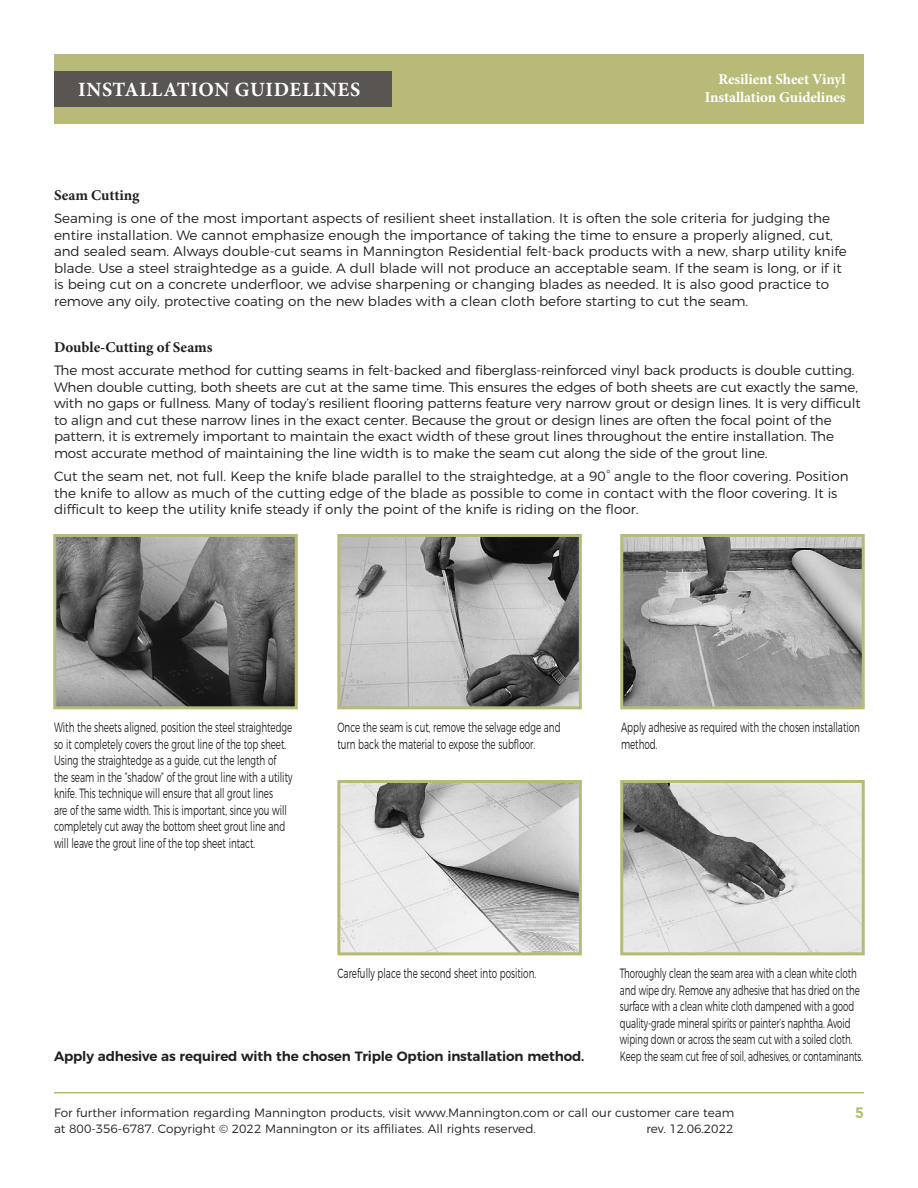
<style>
.page{position:relative;width:918px;height:1188px;background:#fff}
.page>*{position:absolute;margin:0;border:0;box-sizing:border-box;transform-origin:0 0}
.Notes{font:700 20.25px "Minion Pro";letter-spacing:.03em;color:#fff}
.Notes-2{font:700 15px "Minion Pro";letter-spacing:-.01em;color:#fff}
.Body{font:700 15px "Minion Pro";letter-spacing:-.005em;color:#231f20}
.Notes-3{font:900 15px "Avenir";color:#b8bb78}
.Body-2{font:300 13.5px/16.5px "Montserrat";color:#231f20}
.Body-3{font:300 13.5px/16.5px "Montserrat";color:#231f20;scale:.65 1}
.Body-4{font:300 13.5px/16.5px "Montserrat";color:#231f20;scale:.64 1}
.Body-5{font:600 13.5px "Montserrat";letter-spacing:-.01em;color:#231f20}
.t1{font:300 12px/16.5px "Montserrat";color:#231f20}
</style>
<div class="page">
<hr style="left:54px;top:1092px;width:810px;height:2px;background:#b8bb78">
<div style="left:54px;top:54px;width:810px;height:69px;background:#b8bb78"></div>
<div style="left:54px;top:71px;width:338px;height:35px;background:#585553"></div>
<img style="left:624px;top:538px;width:237px;height:167px">
<div style="left:620px;top:534px;width:245px;height:175px;border:3px solid #b8bb78"></div>
<img style="left:624px;top:784px;width:237px;height:167px">
<div style="left:620px;top:780px;width:245px;height:175px;border:3px solid #b8bb78"></div>
<img style="left:341px;top:538px;width:237px;height:167px">
<div style="left:337px;top:534px;width:245px;height:175px;border:3px solid #b8bb78"></div>
<img style="left:341px;top:784px;width:237px;height:167px">
<div style="left:337px;top:780px;width:245px;height:175px;border:3px solid #b8bb78"></div>
<img style="left:57px;top:538px;width:237px;height:167px">
<div style="left:53px;top:534px;width:245px;height:175px;border:3px solid #b8bb78"></div>
<p class="Notes" style="left:78px;top:75px;width:284px">INSTALLATION GUIDELINES</p>
<p class="Notes-2" style="left:719px;top:68px;width:129px">Resilient Sheet Vinyl</p>
<p class="Notes-2" style="left:705px;top:86px;width:142px">Installation Guidelines</p>
<p class="Body" style="left:54px;top:185px;width:87px">Seam Cutting</p>
<p class="Body-2" style="left:54px;top:209px;width:794px">Seaming is one of the most important aspects of resilient sheet installation. It is often the sole criteria for judging the entire installation. We cannot emphasize enough the importance of taking the time to ensure a properly aligned, cut, and sealed seam. Always double-cut seams in Mannington Residential felt-back products with a new, sharp utility knife blade. Use a steel straightedge as a guide. A dull blade will not produce an acceptable seam. If the seam is long, or if it is being cut on a concrete underfloor, we advise sharpening or changing blades as needed. It is also good practice to remove any oily, protective coating on the new blades with a clean cloth before starting to cut the seam.</p>
<p class="Body" style="left:54px;top:337px;width:160px">Double-Cutting of Seams</p>
<p class="Body-2" style="left:54px;top:361px;width:808px">The most accurate method for cutting seams in felt-backed and fiberglass-reinforced vinyl back products is double cutting.<br>When double cutting, both sheets are cut at the same time. This ensures the edges of both sheets are cut exactly the same, with no gaps or fullness. Many of today’s resilient flooring patterns feature very narrow grout or design lines. It is very difficult to align and cut these narrow lines in the exact center. Because the grout or design lines are often the focal point of the pattern, it is extremely important to maintain the exact width of these grout lines throughout the entire installation. The most accurate method of maintaining the line width is to make the seam cut along the side of the grout line.</p>
<p class="Body-2" style="left:54px;top:467px;width:796px">Cut the seam net, not full. Keep the knife blade parallel to the straightedge, at a 90° angle to the floor covering. Position the knife to allow as much of the cutting edge of the blade as possible to come in contact with the floor covering. It is difficult to keep the utility knife steady if only the point of the knife is riding on the floor.</p>
<p class="Body-3" style="left:54px;top:718px;width:368px">With the sheets aligned, position the steel straightedge so it completely covers the grout line of the top sheet.<br>Using the straightedge as a guide, cut the length of the seam in the “shadow” of the grout line with a utility knife. This technique will ensure that all grout lines<br>are of the same width. This is important, since you will completely cut away the bottom sheet grout line and will leave the grout line of the top sheet intact.</p>
<p class="Body-3" style="left:338px;top:718px;width:345px">Once the seam is cut, remove the selvage edge and turn back the material to expose the subfloor.</p>
<p class="Body-3" style="left:621px;top:718px;width:369px">Apply adhesive as required with the chosen installation method.</p>
<p class="Body-3" style="left:338px;top:964px;width:307px">Carefully place the second sheet into position.</p>
<p class="Body-5" style="left:54px;top:1045px;width:532px">Apply adhesive as required with the chosen Triple Option installation method.</p>
<p class="Body-4" style="left:620px;top:964px;width:382px">Thoroughly clean the seam area with a clean white cloth and wipe dry. Remove any adhesive that has dried on the surface with a clean white cloth dampened with a good quality-grade mineral spirits or painter’s naphtha. Avoid wiping down or across the seam cut with a soiled cloth.<br>Keep the seam cut free of soil, adhesives, or contaminants.</p>
<p class="t1" style="left:54px;top:1103px;width:682px">For further information regarding Mannington products, visit www.Mannington.com or call our customer care team at 800-356-6787. Copyright © 2022 Mannington or its affiliates. All rights reserved.</p>
<p class="t1" style="left:646px;top:1120px;width:89px">rev. 12.06.2022</p>
<p class="Notes-3" style="left:855px;top:1103px;width:10px">5</p>
</div>
